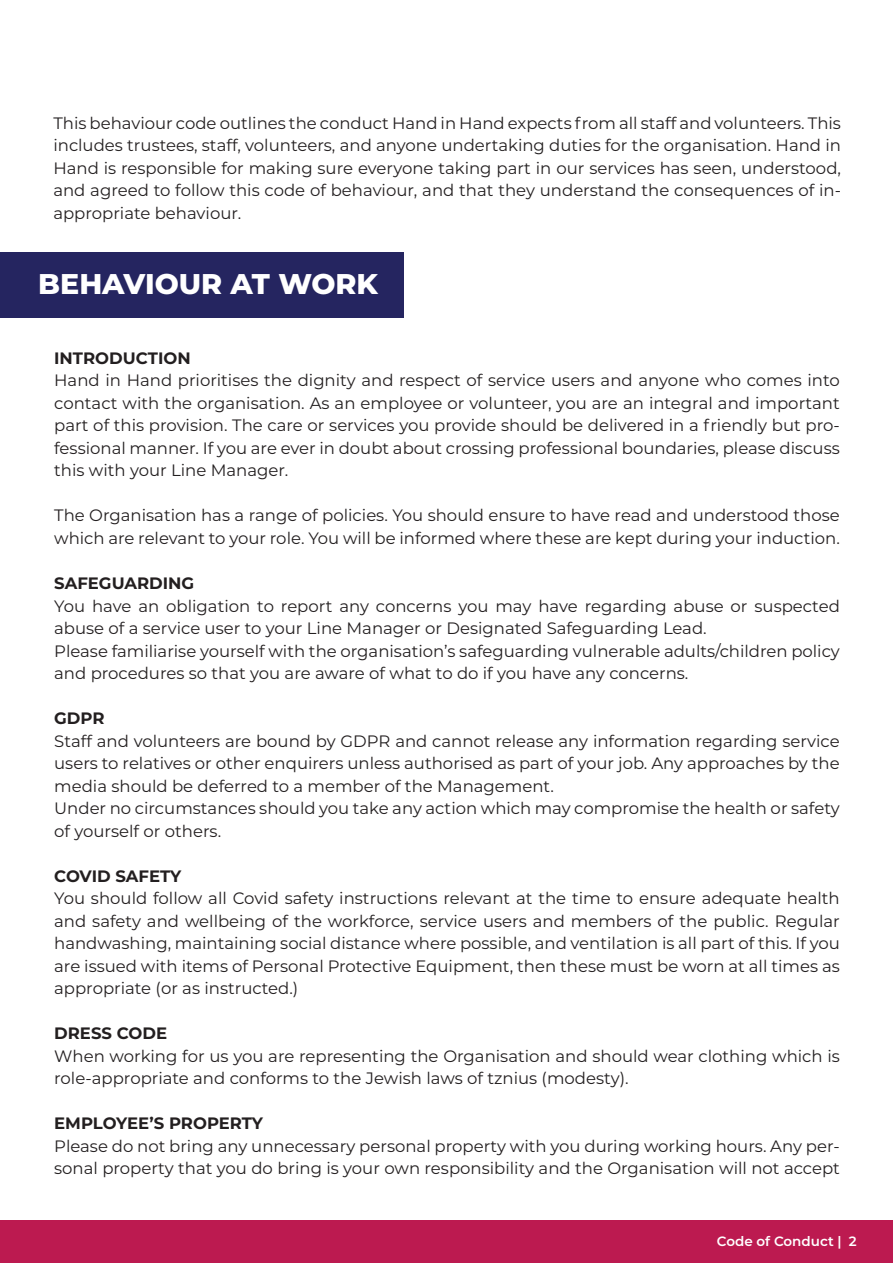
<style>
.page{position:relative;width:893px;height:1263px;background:#fff}
.page>*{position:absolute;margin:0;border:0;box-sizing:border-box;transform-origin:0 0}
.t1{font:800 28.5px "Montserrat";color:#fff}
.t2{font:16.5px/22.5px "Montserrat";color:#231f20}
.t3{font:700 16.5px "Montserrat";color:#231f20}
.t4{font:600 13.5px "Montserrat";color:#fff}
</style>
<div class="page">
<div style="left:0;top:1220px;width:893px;height:43px;background:#bc1a50"></div>
<div style="left:0;top:252px;width:404px;height:65px;background:#252560"></div>
<p class="t2" style="left:53px;top:111px;width:789px;text-align:justify">This behaviour code outlines the conduct Hand in Hand expects from all staff and volunteers. This includes trustees, staff, volunteers, and anyone undertaking duties for the organisation. Hand in Hand is responsible for making sure everyone taking part in our services has seen, understood, and agreed to follow this code of behaviour, and that they understand the consequences of in&shy;appropriate behaviour.</p>
<p class="t1" style="left:38px;top:263px;width:341px">BEHAVIOUR AT WORK</p>
<p class="t3" style="left:54px;top:346px;width:138px">INTRODUCTION</p>
<p class="t2" style="left:54px;top:369px;width:787px;text-align:justify">Hand in Hand prioritises the dignity and respect of service users and anyone who comes into contact with the organisation. As an employee or volunteer, you are an integral and important part of this provision. The care or services you provide should be delivered in a friendly but pro&shy;fessional manner. If you are ever in doubt about crossing professional boundaries, please discuss this with your Line Manager.</p>
<p class="t2" style="left:54px;top:504px;width:787px">The Organisation has a range of policies. You should ensure to have read and understood those which are relevant to your role. You will be informed where these are kept during your induction.</p>
<p class="t3" style="left:54px;top:571px;width:142px">SAFEGUARDING</p>
<p class="t2" style="left:54px;top:594px;width:787px">You have an obligation to report any concerns you may have regarding abuse or suspected abuse of a service user to your Line Manager or Designated Safeguarding Lead.</p>
<p class="t2" style="left:54px;top:639px;width:787px">Please familiarise yourself with the organisation’s safeguarding vulnerable adults/children policy and procedures so that you are aware of what to do if you have any concerns.</p>
<p class="t3" style="left:54px;top:706px;width:52px">GDPR</p>
<p class="t2" style="left:54px;top:729px;width:787px;text-align:justify">Staff and volunteers are bound by GDPR and cannot release any information regarding service users to relatives or other enquirers unless authorised as part of your job. Any approaches by the media should be deferred to a member of the Management.</p>
<p class="t2" style="left:54px;top:796px;width:787px">Under no circumstances should you take any action which may compromise the health or safety of yourself or others.</p>
<p class="t3" style="left:54px;top:864px;width:129px">COVID SAFETY</p>
<p class="t2" style="left:54px;top:886px;width:787px;text-align:justify">You should follow all Covid safety instructions relevant at the time to ensure adequate health and safety and wellbeing of the workforce, service users and members of the public. Regular handwashing, maintaining social distance where possible, and ventilation is all part of this. If you are issued with items of Personal Protective Equipment, then these must be worn at all times as appropriate (or as instructed.)</p>
<p class="t3" style="left:54px;top:1021px;width:115px">DRESS CODE</p>
<p class="t2" style="left:54px;top:1044px;width:787px">When working for us you are representing the Organisation and should wear clothing which is role-appropriate and conforms to the Jewish laws of tznius (modesty).</p>
<p class="t3" style="left:54px;top:1111px;width:210px">EMPLOYEE’S PROPERTY</p>
<p class="t2" style="left:54px;top:1134px;width:787px">Please do not bring any unnecessary personal property with you during working hours. Any per&shy;sonal property that you do bring is your own responsibility and the Organisation will not accept</p>
<p class="t4" style="left:717px;top:1232px;width:141px">Code of Conduct | 2</p>
</div>
